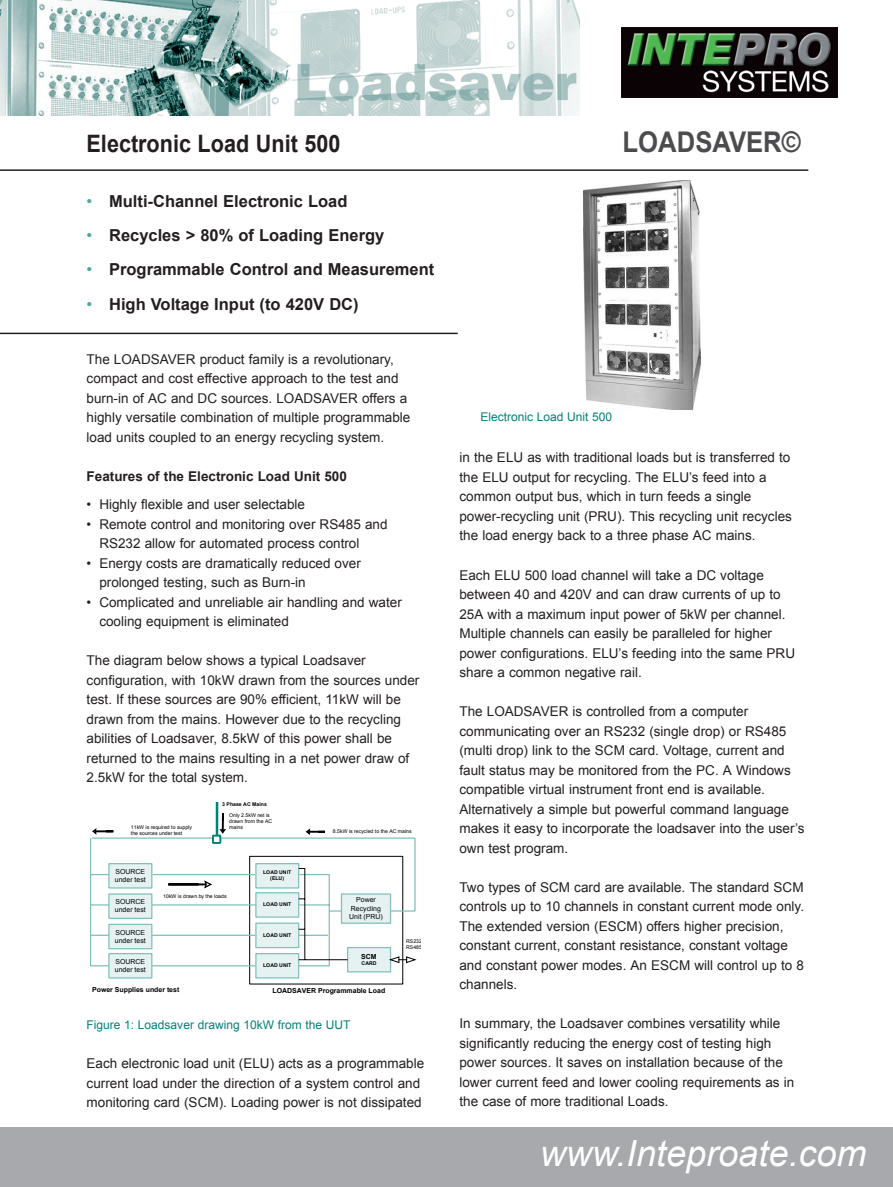
<style>
.page{position:relative;width:893px;height:1187px;background:#fff}
.page>*{position:absolute;margin:0;border:0;box-sizing:border-box;transform-origin:0 0}
.t1{font:italic 36px "Arial";color:#fff}
.t2{font:700 28.5px "Arial";color:#4c4c4e;scale:.9 1}
.t3{font:700 24px "Arial";color:#231f20;scale:.9 1}
.t4{font:700 16.5px "Arial";color:#231f20}
.t5{font:13.5px/19.5px "Arial";color:#231f20}
.t6{font:700 13.5px "Arial";color:#231f20}
.t7{font:12px "Arial";color:#00817a}
.t8{font:6.9px/8.2px "Arial";color:#000}
.t9{font:700 6.9px "Arial";color:#000}
.t10{font:5.1px/6.1px "Arial";color:#000}
.t11{font:700 5.1px/6.1px "Arial";color:#000;text-align:center}
.s1{font-weight:400;color:#4da7a2}
</style>
<div class="page">
<div style="left:0;top:1127px;width:892px;height:59px;background:#a7a9ac"></div>
<img style="left:0;top:0;width:221px;height:115px">
<hr style="left:0;top:169px;width:808px;height:2px;background:#231f20">
<hr style="left:0;top:333px;width:458px;height:1px;background:#231f20">
<hr style="left:216px;top:802px;width:2px;height:35px;background:#00817a">
<div style="left:109px;top:953px;width:43px;height:25px;background:#e6f2f2"></div>
<div style="left:108px;top:953px;width:44px;height:25px;border:1px solid #80c0bc"></div>
<div style="left:256px;top:953px;width:43px;height:25px;background:#e6f2f2"></div>
<div style="left:255px;top:953px;width:44px;height:25px;border:1px solid #80c0bc"></div>
<div style="left:347px;top:947px;width:43px;height:24px;background:#e6f2f2"></div>
<div style="left:347px;top:947px;width:44px;height:25px;border:1px solid #80c0bc"></div>
<svg style="left:221px;top:0;width:568px;height:826px"></svg>
<svg style="left:90px;top:826px;width:327px;height:141px"></svg>
<img style="left:621px;top:27px;width:216px;height:70px">
<h3 class="t3" style="left:87px;top:130px;width:284px">Electronic Load Unit 500</h3>
<p class="t4" style="left:87px;top:192px;width:262px"><span class="s1">•</span> Multi-Channel Electronic Load</p>
<p class="t4" style="left:87px;top:226px;width:299px"><span class="s1">•</span> Recycles &gt; 80% of Loading Energy</p>
<p class="t4" style="left:87px;top:260px;width:349px"><span class="s1">•</span> Programmable Control and Measurement</p>
<p class="t4" style="left:87px;top:295px;width:274px"><span class="s1">•</span> High Voltage Input (to 420V DC)</p>
<p class="t5" style="left:87px;top:349px;width:325px">The LOADSAVER product family is a revolutionary, compact and cost effective approach to the test and burn-in of AC and DC sources. LOADSAVER offers a highly versatile combination of multiple programmable load units coupled to an energy recycling system.</p>
<p class="t6" style="left:87px;top:468px;width:262px">Features of the Electronic Load Unit 500</p>
<p class="t5" style="left:87px;top:494px;width:220px">• Highly flexible and user selectable</p>
<p class="t5" style="left:99px;top:514px;width:290px;text-indent:-13px">• Remote control and monitoring over RS485 and<br>RS232 allow for automated process control</p>
<p class="t5" style="left:99px;top:553px;width:263px;text-indent:-13px">• Energy costs are dramatically reduced over prolonged testing, such as Burn-in</p>
<p class="t5" style="left:99px;top:592px;width:304px;text-indent:-13px">• Complicated and unreliable air handling and water cooling equipment is eliminated</p>
<p class="t5" style="left:87px;top:650px;width:334px">The diagram below shows a typical Loadsaver configuration, with 10kW drawn from the sources under test. If these sources are 90% efficient, 11kW will be drawn from the mains. However due to the recycling abilities of Loadsaver, 8.5kW of this power shall be returned to the mains resulting in a net power draw of 2.5kW for the total system.</p>
<p class="t10" style="left:131px;top:823px;width:63px">11kW is required to supply the sources under test</p>
<p class="t11" style="left:222px;top:801px;width:46px">3 Phase AC Mains</p>
<p class="t10" style="left:229px;top:812px;width:45px">Only 2.5kW net is drawn from the AC mains</p>
<p class="t10" style="left:333px;top:828px;width:80px">8.5kW is recycled to the AC mains</p>
<p class="t8" style="left:115px;top:867px;width:32px">SOURCE under test</p>
<p class="t8" style="left:115px;top:897px;width:32px">SOURCE under test</p>
<p class="t8" style="left:115px;top:928px;width:32px">SOURCE under test</p>
<p class="t8" style="left:115px;top:957px;width:32px">SOURCE under test</p>
<p class="t10" style="left:163px;top:892px;width:65px">10kW is drawn by the loads</p>
<p class="t9" style="left:92px;top:985px;width:89px">Power Supplies under test</p>
<p class="t11" style="left:263px;top:869px;width:30px">LOAD UNIT (ELU)</p>
<p class="t11" style="left:263px;top:901px;width:30px">LOAD UNIT</p>
<p class="t11" style="left:263px;top:932px;width:30px">LOAD UNIT</p>
<p class="t11" style="left:263px;top:962px;width:30px">LOAD UNIT</p>
<p class="t8" style="left:349px;top:896px;width:35px;text-align:center">Power<br>Recycling<br>Unit (PRU)</p>
<p class="t9" style="left:361px;top:952px;width:17px">SCM</p>
<p class="t11" style="left:361px;top:960px;width:16px">CARD</p>
<p class="t9" style="left:272px;top:987px;width:114px">LOADSAVER Programmable Load</p>
<p class="t10" style="left:406px;top:938px;width:17px">RS232<br>RS485</p>
<p class="t7" style="left:87px;top:1018px;width:265px">Figure 1: Loadsaver drawing 10kW from the UUT</p>
<p class="t5" style="left:87px;top:1053px;width:339px">Each electronic load unit (ELU) acts as a programmable current load under the direction of a system control and monitoring card (SCM). Loading power is not dissipated</p>
<h2 class="t2" style="left:622px;top:126px;width:199px">LOADSAVER©</h2>
<p class="t7" style="left:480px;top:410px;width:133px">Electronic Load Unit 500</p>
<p class="t5" style="left:459px;top:448px;width:334px">in the ELU as with traditional loads but is transferred to the ELU output for recycling. The ELU’s feed into a common output bus, which in turn feeds a single power-recycling unit (PRU). This recycling unit recycles the load energy back to a three phase AC mains.</p>
<p class="t5" style="left:459px;top:565px;width:337px">Each ELU 500 load channel will take a DC voltage between 40 and 420V and can draw currents of up to 25A with a maximum input power of 5kW per channel.<br>Multiple channels can easily be paralleled for higher power configurations. ELU’s feeding into the same PRU share a common negative rail.</p>
<p class="t5" style="left:459px;top:701px;width:346px">The LOADSAVER is controlled from a computer communicating over an RS232 (single drop) or RS485 (multi drop) link to the SCM card. Voltage, current and fault status may be monitored from the PC. A Windows compatible virtual instrument front end is available.<br>Alternatively a simple but powerful command language makes it easy to incorporate the loadsaver into the user’s own test program.</p>
<p class="t5" style="left:459px;top:877px;width:346px">Two types of SCM card are available. The standard SCM controls up to 10 channels in constant current mode only.<br>The extended version (ESCM) offers higher precision, constant current, constant resistance, constant voltage and constant power modes. An ESCM will control up to 8 channels.</p>
<p class="t5" style="left:459px;top:1013px;width:336px">In summary, the Loadsaver combines versatility while significantly reducing the energy cost of testing high power sources. It saves on installation because of the lower current feed and lower cooling requirements as in the case of more traditional Loads.</p>
<h1 class="t1" style="left:540px;top:1133px;width:328px">www.Inteproate.com</h1>
</div>
